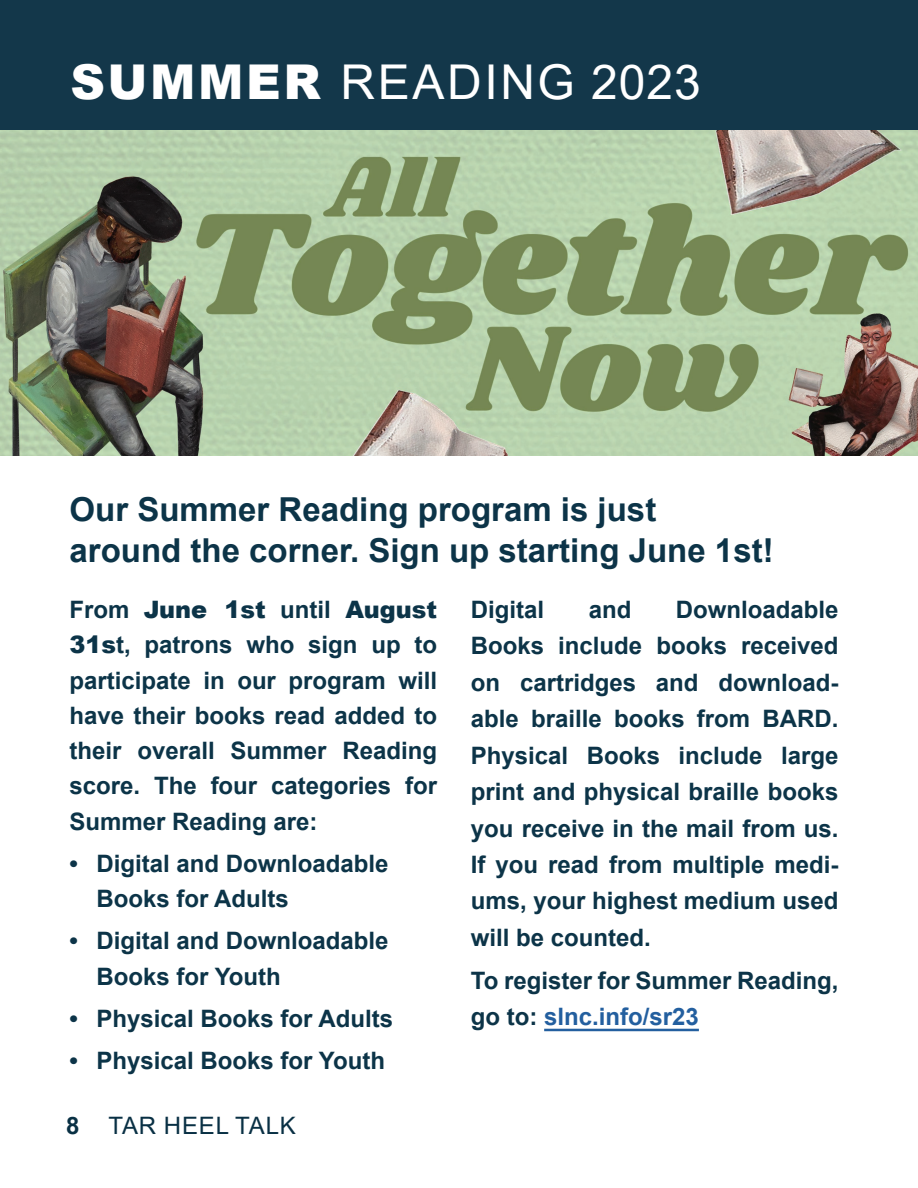
<style>
.page{position:relative;width:918px;height:1188px;background:#fff}
.page>*{position:absolute;margin:0;border:0;box-sizing:border-box;transform-origin:0 0}
.Page_Headline_on_Blu{font:48px "Arial";letter-spacing:.055em;color:#fff}
.Paragraph_heading_16{font:700 33px/40.5px "Arial";color:#0c3448}
.Paragraph_heading_16-2{font:700 24px/36.5px "Arial";color:#0c3448}
.t1{font:24px "Arial";letter-spacing:.035em;color:#093044}
.t2{font:700 24px "Arial";color:#093044}
.s1{font-weight:900}
.s2{color:#235f9f}
</style>
<div class="page">
<div style="left:0;top:0;width:918px;height:130px;background:#13374a"></div>
<img style="left:0;top:130px;width:918px;height:326px">
<hr style="left:544px;top:1029px;width:155px;height:2px;background:#235f9f">
<p class="Page_Headline_on_Blu" style="left:70px;top:49px;width:632px"><span class="s1">SUMMER</span> READING 2023</p>
<p class="Paragraph_heading_16" style="left:70px;top:490px;width:706px">Our Summer Reading program is just around the corner. Sign up starting June 1st!</p>
<p class="Paragraph_heading_16-2" style="left:70px;top:592px;width:369px;line-height:35.2px;text-align:justify">From <span class="s1">June 1st</span> until <span class="s1">August 31s</span>t, patrons who sign up to participate in our program will have their books read added to their overall Summer Reading score. The four categories for Summer Reading are:</p>
<p class="Paragraph_heading_16-2" style="left:97px;top:846px;width:294px;line-height:35.2px;text-indent:-27px">• Digital and Downloadable<br>Books for Adults</p>
<p class="Paragraph_heading_16-2" style="left:97px;top:923px;width:294px;line-height:35.2px;text-indent:-27px">• Digital and Downloadable<br>Books for Youth</p>
<p class="Paragraph_heading_16-2" style="left:70px;top:1000px;width:325px">• Physical Books for Adults</p>
<p class="Paragraph_heading_16-2" style="left:70px;top:1042px;width:317px">• Physical Books for Youth</p>
<p class="Paragraph_heading_16-2" style="left:471px;top:592px;width:369px;text-align:justify;text-indent:205px">Downloadable Books include books received on cartridges and download&shy;able braille books from BARD.<br>Physical Books include large print and physical braille books you receive in the mail from us.<br>If you read from multiple medi&shy;ums, your highest medium used will be counted.</p>
<p class="Paragraph_heading_16-2" style="left:471px;top:963px;width:369px">To register for Summer Reading, go to: <span class="s2">slnc.info/sr23</span></p>
<p class="Paragraph_heading_16-2" style="left:471px;top:592px;width:75px">Digital</p>
<p class="Paragraph_heading_16-2" style="left:589px;top:592px;width:44px">and</p>
<p class="t2" style="left:66px;top:1109px;width:15px">8</p>
<p class="t1" style="left:108px;top:1109px;width:189px">TAR HEEL TALK</p>
</div>
